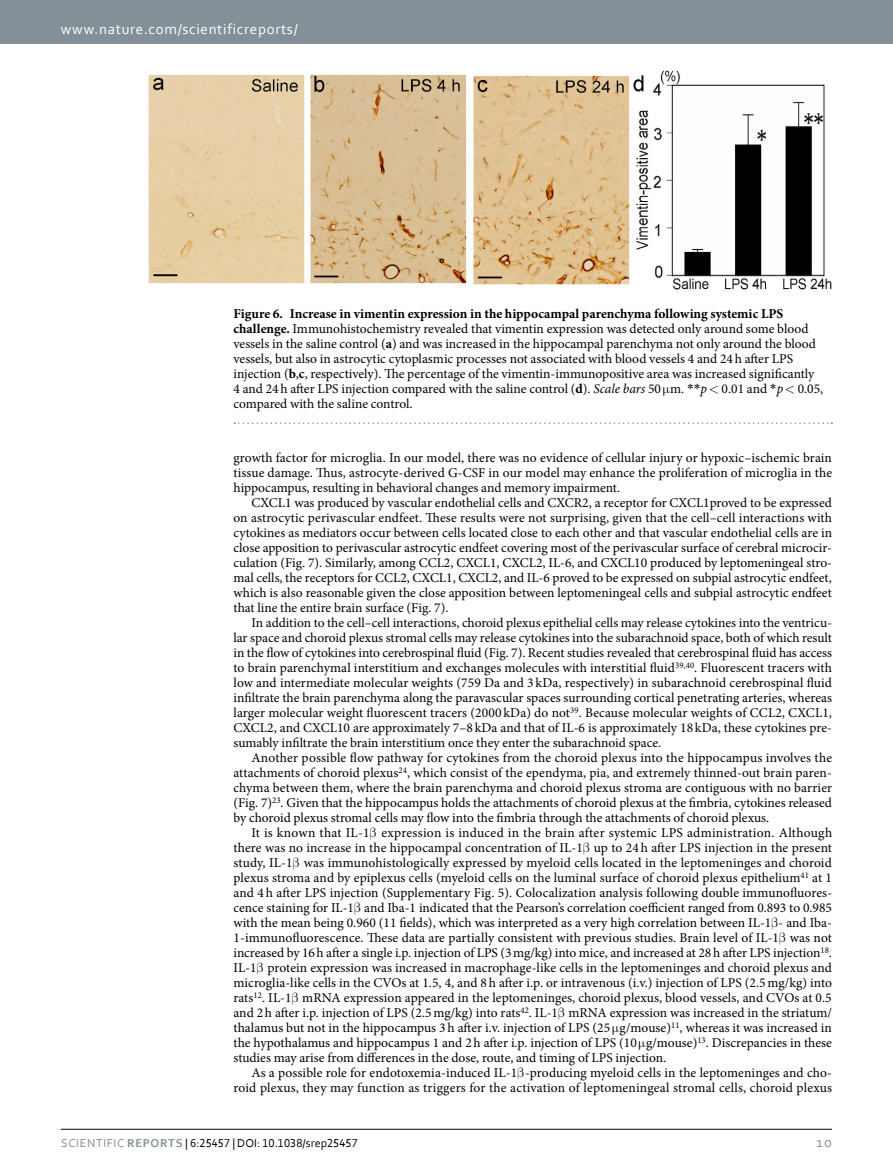
<style>
.page{position:relative;width:893px;height:1174px;background:#fff}
.page>*{position:absolute;margin:0;border:0;box-sizing:border-box;transform-origin:0 0}
.t1{font:15px "Corbel";letter-spacing:.045em;color:#fff}
.t2{font:15px "Corbel";color:#839097}
.t3{font:13.5px/15px "Minion Pro";color:#000;text-align:justify}
.t4{font:12px "Corbel";color:#000}
.s1{font-weight:700}
.s2{font-style:italic}
.s3{font-family:"Mongolian Baiti"}
.s4{color:#839097}
.s5{font-weight:700;color:#839097}
</style>
<div class="page">
<div style="left:0;top:0;width:893px;height:43px;background:#839097"></div>
<hr style="left:61px;top:1129px;width:771px;height:1px;background:#000">
<img style="left:148px;top:70px;width:684px;height:220px">
<svg style="left:234px;top:422px;width:598px;height:2px"></svg>
<p class="t1" style="left:61px;top:19px;width:238px">www.nature.com/scientificreports/</p>
<p class="t3" style="left:233px;top:306px;width:591px;text-align:left"><span class="s1">Figure 6. Increase in vimentin expression in the hippocampal parenchyma following systemic LPS challenge.</span> Immunohistochemistry revealed that vimentin expression was detected only around some blood vessels in the saline control (<span class="s1">a</span>) and was increased in the hippocampal parenchyma not only around the blood vessels, but also in astrocytic cytoplasmic processes not associated with blood vessels 4 and 24h after LPS injection (<span class="s1">b</span>,<span class="s1">c</span>, respectively). The percentage of the vimentin-immunopositive area was increased significantly 4 and 24h after LPS injection compared with the saline control (<span class="s1">d</span>). <span class="s2">Scale bars</span> 50 m. <span class="s3">**</span><span class="s2">p</span> 0.01 and <span class="s3">*</span><span class="s2">p</span> 0.05, compared with the saline control.</p>
<p class="t3" style="left:233px;top:450px;width:600px">growth factor for microglia. In our model, there was no evidence of cellular injury or hypoxic–ischemic brain tissue damage. Thus, astrocyte-derived G-CSF in our model may enhance the proliferation of microglia in the hippocampus, resulting in behavioral changes and memory impairment.</p>
<p class="t3" style="left:233px;top:495px;width:600px;text-indent:18px">CXCL1 was produced by vascular endothelial cells and CXCR2, a receptor for CXCL1proved to be expressed on astrocytic perivascular endfeet. These results were not surprising, given that the cell–cell interactions with cytokines as mediators occur between cells located close to each other and that vascular endothelial cells are in close apposition to perivascular astrocytic endfeet covering most of the perivascular surface of cerebral microcir&shy;culation (Fig. 7). Similarly, among CCL2, CXCL1, CXCL2, IL-6, and CXCL10 produced by leptomeningeal stro&shy;mal cells, the receptors for CCL2, CXCL1, CXCL2, and IL-6 proved to be expressed on subpial astrocytic endfeet, which is also reasonable given the close apposition between leptomeningeal cells and subpial astrocytic endfeet that line the entire brain surface (Fig. 7).</p>
<p class="t3" style="left:233px;top:615px;width:600px;text-indent:18px">In addition to the cell–cell interactions, choroid plexus epithelial cells may release cytokines into the ventricu&shy;lar space and choroid plexus stromal cells may release cytokines into the subarachnoid space, both of which result in the flow of cytokines into cerebrospinal fluid (Fig. 7). Recent studies revealed that cerebrospinal fluid has access to brain parenchymal interstitium and exchanges molecules with interstitial fluid<sup>39,40</sup>. Fluorescent tracers with low and intermediate molecular weights (759 Da and 3 kDa, respectively) in subarachnoid cerebrospinal fluid infiltrate the brain parenchyma along the paravascular spaces surrounding cortical penetrating arteries, whereas larger molecular weight fluorescent tracers (2000 kDa) do not<sup>39</sup>. Because molecular weights of CCL2, CXCL1, CXCL2, and CXCL10 are approximately 7–8 kDa and that of IL-6 is approximately 18 kDa, these cytokines pre&shy;sumably infiltrate the brain interstitium once they enter the subarachnoid space.</p>
<p class="t3" style="left:233px;top:750px;width:600px;text-indent:18px">Another possible flow pathway for cytokines from the choroid plexus into the hippocampus involves the attachments of choroid plexus<sup>24</sup>, which consist of the ependyma, pia, and extremely thinned-out brain paren&shy;chyma between them, where the brain parenchyma and choroid plexus stroma are contiguous with no barrier (Fig. 7)<sup>23</sup>. Given that the hippocampus holds the attachments of choroid plexus at the fimbria, cytokines released by choroid plexus stromal cells may flow into the fimbria through the attachments of choroid plexus.</p>
<p class="t3" style="left:233px;top:825px;width:600px;text-indent:18px">It is known that IL-1 expression is induced in the brain after systemic LPS administration. Although there was no increase in the hippocampal concentration of IL-1 up to 24 h after LPS injection in the present study, IL-1 was immunohistologically expressed by myeloid cells located in the leptomeninges and choroid plexus stroma and by epiplexus cells (myeloid cells on the luminal surface of choroid plexus epithelium<sup>41</sup> at 1 and 4 h after LPS injection (Supplementary Fig. 5). Colocalization analysis following double immunofluores&shy;cence staining for IL-1 and Iba-1 indicated that the Pearson’s correlation coefficient ranged from 0.893 to 0.985 with the mean being 0.960 (11 fields), which was interpreted as a very high correlation between IL-1 - and Iba-1-immunofluorescence. These data are partially consistent with previous studies. Brain level of IL-1 was not increased by 16h after a single i.p. injection of LPS (3mg/kg) into mice, and increased at 28h after LPS injection<sup>18</sup>.<br>IL-1 protein expression was increased in macrophage-like cells in the leptomeninges and choroid plexus and microglia-like cells in the CVOs at 1.5, 4, and 8h after i.p. or intravenous (i.v.) injection of LPS (2.5mg/kg) into rats<sup>12</sup>. IL-1 mRNA expression appeared in the leptomeninges, choroid plexus, blood vessels, and CVOs at 0.5 and 2h after i.p. injection of LPS (2.5mg/kg) into rats<sup>42</sup>. IL-1 mRNA expression was increased in the striatum/ thalamus but not in the hippocampus 3h after i.v. injection of LPS (25 g/mouse)<sup>11</sup>, whereas it was increased in the hypothalamus and hippocampus 1 and 2h after i.p. injection of LPS (10 g/mouse)<sup>13</sup>. Discrepancies in these studies may arise from differences in the dose, route, and timing of LPS injection.</p>
<p class="t3" style="left:233px;top:1065px;width:600px;text-align:right">As a possible role for endotoxemia-induced IL-1 -producing myeloid cells in the leptomeninges and cho&shy;roid plexus, they may function as triggers for the activation of leptomeningeal stromal cells, choroid plexus</p>
<p class="t4" style="left:61px;top:1135px;width:298px"><span class="s4">Scientific</span> <span class="s5">REPORTS</span> | 6:25457 | DOI: 10.1038/srep25457</p>
<p class="t2" style="left:816px;top:1132px;width:17px">10</p>
</div>
